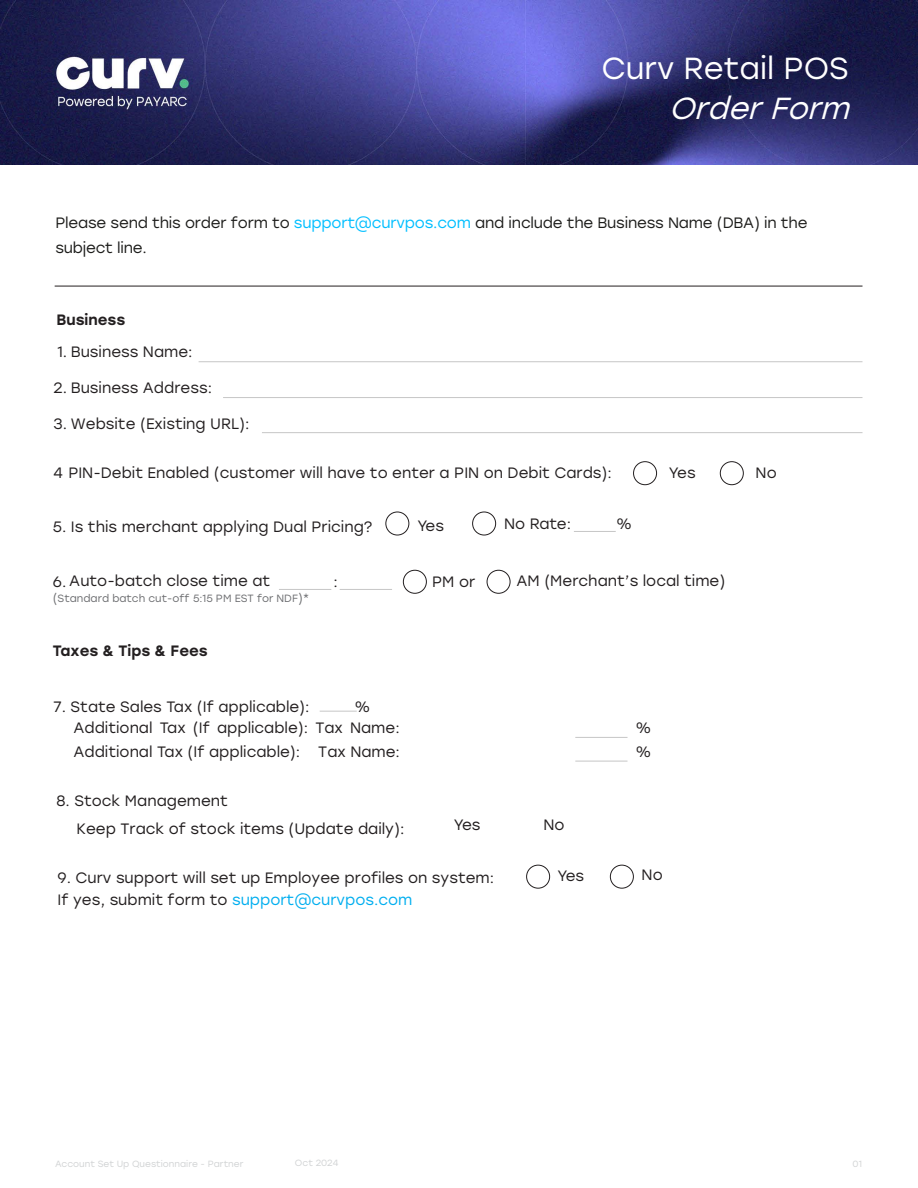
<style>
.page{position:relative;width:918px;height:1188px;background:#fff}
.page>*{position:absolute;margin:0;border:0;box-sizing:border-box;transform-origin:0 0}
.t1{font:30.45px "Stolzl";color:#fff}
.t2{font:italic 30.45px "Stolzl";color:#fff}
.t3{font:15px/23.5px "Stolzl";color:#231f20}
.t4{font:15px/25.2px "Stolzl";letter-spacing:-.01em;color:#1d1d1b}
.t5{font:15px "Stolzl";color:#211d1e}
.t6{font:500 15px "Stolzl";color:#231f20}
.t7{font:10.5px "Stolzl";color:#6d6e71}
.t8{font:9px "Stolzl";color:#d1d3d4}
.s1{color:#00bfff}
.s2{font-size:12px}
.s3{color:#00aeef}
</style>
<div class="page">
<div style="left:385px;top:512px;width:24px;height:23px;border:1px solid #231f20;border-radius:50%"></div>
<div style="left:403px;top:570px;width:24px;height:24px;border:1px solid #231f20;border-radius:50%"></div>
<div style="left:487px;top:570px;width:23px;height:24px;border:1px solid #231f20;border-radius:50%"></div>
<div style="left:472px;top:512px;width:24px;height:23px;border:1px solid #231f20;border-radius:50%"></div>
<hr style="left:55px;top:286px;width:807px;height:1px;background:#231f20">
<hr style="left:199px;top:361px;width:663px;height:1px;background:#c6c6c6">
<hr style="left:223px;top:397px;width:639px;height:1px;background:#c6c6c6">
<hr style="left:262px;top:432px;width:600px;height:1px;background:#c6c6c6">
<div style="left:633px;top:461px;width:24px;height:24px;border:1px solid #231f20;border-radius:50%"></div>
<div style="left:720px;top:461px;width:24px;height:24px;border:1px solid #231f20;border-radius:50%"></div>
<hr style="left:574px;top:531px;width:42px;height:1px;background:#c6c6c6">
<hr style="left:279px;top:589px;width:52px;height:1px;background:#c6c6c6">
<hr style="left:340px;top:589px;width:52px;height:1px;background:#c6c6c6">
<hr style="left:320px;top:711px;width:37px;height:1px;background:#c6c6c6">
<hr style="left:575px;top:737px;width:53px;height:1px;background:#c6c6c6">
<hr style="left:575px;top:761px;width:53px;height:1px;background:#c6c6c6">
<img style="left:1px;top:1px;width:917px;height:163px">
<div style="left:526px;top:865px;width:24px;height:24px;border:1px solid #231f20;border-radius:50%"></div>
<div style="left:610px;top:865px;width:24px;height:24px;border:1px solid #231f20;border-radius:50%"></div>
<h1 class="t1" style="left:602px;top:47px;width:249px">Curv Retail POS</h1>
<h1 class="t2" style="left:669px;top:87px;width:192px">OrderForm</h1>
<p class="t4" style="left:55px;top:209px;width:754px">Please send this order form to <span class="s1">support@curvpos.com</span> and include the Business Name (DBA) in the subject line.</p>
<p class="t6" style="left:57px;top:309px;width:70px">Business</p>
<p class="t3" style="left:57px;top:340px;width:137px">1. Business Name:</p>
<p class="t3" style="left:54px;top:376px;width:160px">2. Business Address:</p>
<p class="t3" style="left:54px;top:412px;width:197px">3. Website (Existing URL):</p>
<p class="t3" style="left:53px;top:460px;width:560px">4 PIN-Debit Enabled (customer will have to enter a PIN on Debit Cards):</p>
<p class="t3" style="left:669px;top:461px;width:28px">Yes</p>
<p class="t3" style="left:756px;top:461px;width:23px">No</p>
<p class="t3" style="left:53px;top:514px;width:321px">5. Is this merchant applying Dual Pricing?</p>
<p class="t3" style="left:417px;top:513px;width:28px">Yes</p>
<p class="t3" style="left:53px;top:568px;width:219px">6. Auto-batch close time at</p>
<p class="t3" style="left:333px;top:570px;width:6px">:</p>
<p class="t3" style="left:432px;top:570px;width:45px">PM or</p>
<p class="t7" style="left:53px;top:591px;width:258px"><span class="s2">(</span>Standard batch cut-off 5:15 PM EST for NDF<span class="s2">)*</span></p>
<p class="t6" style="left:53px;top:640px;width:156px">Taxes &amp; Tips &amp; Fees</p>
<p class="t3" style="left:54px;top:694px;width:258px">7. State Sales Tax (If applicable):</p>
<p class="t3" style="left:355px;top:694px;width:17px">%</p>
<p class="t3" style="left:74px;top:716px;width:328px">Additional Tax (If applicable): Tax Name:<br>Additional Tax (If applicable): Tax Name:</p>
<p class="t3" style="left:57px;top:788px;width:173px">8. Stock Management</p>
<p class="t3" style="left:504px;top:512px;width:68px">No Rate:</p>
<p class="t3" style="left:616px;top:512px;width:17px">%</p>
<p class="t3" style="left:517px;top:568px;width:210px">AM (Merchant’s local time)</p>
<p class="t3" style="left:635px;top:715px;width:17px">%</p>
<p class="t3" style="left:635px;top:739px;width:17px">%</p>
<p class="t5" style="left:76px;top:819px;width:330px">Keep Track of stock items (Update daily):</p>
<p class="t5" style="left:454px;top:814px;width:28px">Yes</p>
<p class="t5" style="left:543px;top:814px;width:23px">No</p>
<p class="t3" style="left:58px;top:867px;width:438px;line-height:21.5px">9. Curv support will set up Employee profiles on system:<br>If yes, submit form to <span class="s3">support@curvpos.com</span></p>
<p class="t3" style="left:558px;top:863px;width:28px">Yes</p>
<p class="t3" style="left:642px;top:863px;width:23px">No</p>
<p class="t8" style="left:295px;top:1156px;width:45px">Oct 2024</p>
<p class="t8" style="left:55px;top:1158px;width:190px">Account Set Up Questionnaire - Partner</p>
<p class="t8" style="left:853px;top:1158px;width:11px">01</p>
</div>
